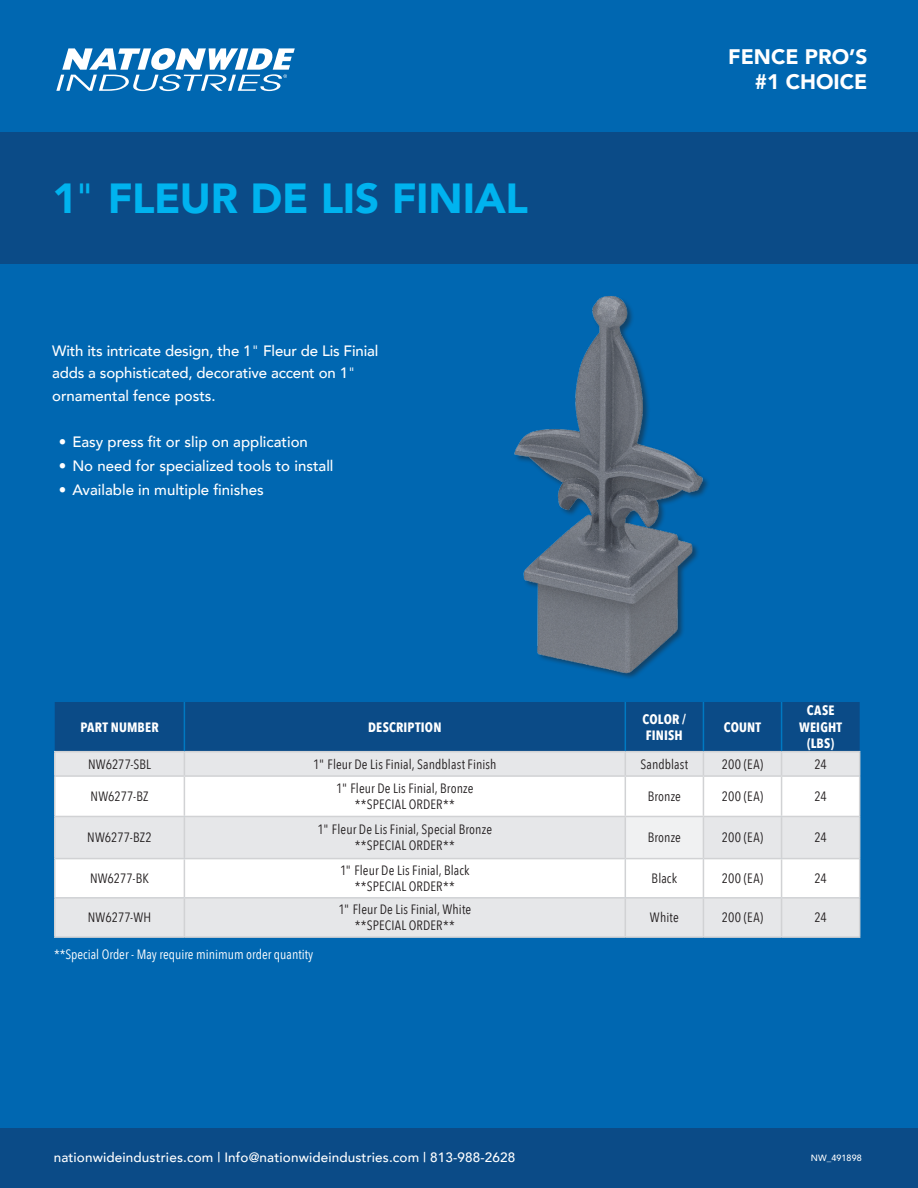
<style>
.page{position:relative;width:918px;height:1188px;background:#0067b1}
.page>*{position:absolute;margin:0;border:0;box-sizing:border-box;transform-origin:0 0}
.t1{font:900 42px "Avenir";letter-spacing:-.01em;color:#00b3ef}
.t2{font:900 21px/25.2px "Avenir";color:#fff;text-align:right}
.t3{font:500 15px/22.5px "Avenir";color:#fff}
.Charts{font:13.5px/16.2px "Avenir Next Condensed";letter-spacing:.01em;color:#231f20;text-align:center}
.t4{font:500 13.5px "Avenir";letter-spacing:.01em;color:#fff}
.t5{font:700 13.5px/16.2px "Avenir Next Condensed";letter-spacing:.01em;color:#fff}
.t6{font:13.5px "Avenir Next Condensed";color:#fff}
.t7{font:500 9px "Avenir";letter-spacing:.01em;color:#fff}
.s1{font-weight:400}
.s2{font-family:"Avenir"}
</style>
<div class="page">
<div style="left:0;top:1128px;width:918px;height:60px;background:#0b4b87"></div>
<div style="left:0;top:132px;width:918px;height:132px;background:#0b4b87"></div>
<svg style="left:56px;top:48px;width:239px;height:43px"></svg>
<div style="left:56px;top:899px;width:803px;height:37px;background:#e6e7e9"></div>
<svg style="left:56px;top:777px;width:803px;height:81px;background:#f2f2f3"></svg>
<div style="left:625px;top:816px;width:78px;height:43px;background:#f0f1f2"></div>
<div style="left:56px;top:859px;width:803px;height:38px;background:#fff"></div>
<hr style="left:54px;top:751px;width:130px;height:1px;background:#d1d2d4">
<hr style="left:54px;top:752px;width:2px;height:23px;background:#d1d2d4">
<svg style="left:55px;top:702px;width:805px;height:73px;background:#527ea7"></svg>
<hr style="left:54px;top:775px;width:130px;height:2px;background:#d1d2d4">
<hr style="left:54px;top:777px;width:2px;height:39px;background:#d1d2d4">
<hr style="left:184px;top:775px;width:441px;height:2px;background:#d1d2d4">
<hr style="left:184px;top:777px;width:1px;height:39px;background:#d1d2d4">
<hr style="left:625px;top:775px;width:78px;height:2px;background:#d1d2d4">
<hr style="left:625px;top:777px;width:1px;height:39px;background:#d1d2d4">
<hr style="left:703px;top:775px;width:79px;height:2px;background:#d1d2d4">
<hr style="left:703px;top:777px;width:1px;height:39px;background:#d1d2d4">
<hr style="left:782px;top:775px;width:78px;height:2px;background:#d1d2d4">
<hr style="left:781px;top:777px;width:1px;height:39px;background:#d1d2d4">
<hr style="left:859px;top:777px;width:1px;height:39px;background:#d1d2d4">
<hr style="left:54px;top:816px;width:130px;height:1px;background:#d1d2d4">
<hr style="left:54px;top:817px;width:2px;height:41px;background:#d1d2d4">
<hr style="left:184px;top:816px;width:441px;height:1px;background:#d1d2d4">
<hr style="left:184px;top:817px;width:1px;height:41px;background:#d1d2d4">
<hr style="left:625px;top:816px;width:78px;height:1px;background:#d1d2d4">
<hr style="left:625px;top:817px;width:1px;height:41px;background:#d1d2d4">
<hr style="left:703px;top:816px;width:79px;height:1px;background:#d1d2d4">
<hr style="left:703px;top:817px;width:1px;height:41px;background:#d1d2d4">
<hr style="left:782px;top:816px;width:78px;height:1px;background:#d1d2d4">
<hr style="left:781px;top:817px;width:1px;height:41px;background:#d1d2d4">
<hr style="left:859px;top:817px;width:1px;height:41px;background:#d1d2d4">
<hr style="left:625px;top:858px;width:78px;height:1px;background:#d1d2d4">
<hr style="left:625px;top:859px;width:1px;height:38px;background:#d1d2d4">
<hr style="left:703px;top:859px;width:1px;height:38px;background:#d1d2d4">
<hr style="left:54px;top:899px;width:2px;height:37px;background:#d1d2d4">
<hr style="left:184px;top:899px;width:1px;height:37px;background:#d1d2d4">
<hr style="left:625px;top:897px;width:78px;height:2px;background:#d1d2d4">
<hr style="left:625px;top:899px;width:1px;height:37px;background:#d1d2d4">
<hr style="left:703px;top:899px;width:1px;height:37px;background:#d1d2d4">
<hr style="left:781px;top:899px;width:1px;height:37px;background:#d1d2d4">
<hr style="left:859px;top:899px;width:1px;height:37px;background:#d1d2d4">
<hr style="left:54px;top:936px;width:130px;height:2px;background:#d1d2d4">
<hr style="left:184px;top:936px;width:441px;height:2px;background:#d1d2d4">
<hr style="left:625px;top:936px;width:78px;height:2px;background:#d1d2d4">
<hr style="left:703px;top:936px;width:79px;height:2px;background:#d1d2d4">
<hr style="left:782px;top:936px;width:78px;height:2px;background:#d1d2d4">
<hr style="left:54px;top:858px;width:130px;height:1px;background:#d1d2d4">
<hr style="left:54px;top:859px;width:2px;height:38px;background:#d1d2d4">
<hr style="left:54px;top:897px;width:130px;height:2px;background:#d1d2d4">
<hr style="left:184px;top:858px;width:441px;height:1px;background:#d1d2d4">
<hr style="left:184px;top:859px;width:1px;height:38px;background:#d1d2d4">
<hr style="left:184px;top:897px;width:441px;height:2px;background:#d1d2d4">
<hr style="left:703px;top:858px;width:79px;height:1px;background:#d1d2d4">
<hr style="left:703px;top:897px;width:79px;height:2px;background:#d1d2d4">
<hr style="left:184px;top:702px;width:1px;height:49px;background:#0079c2">
<hr style="left:625px;top:702px;width:1px;height:49px;background:#0079c2">
<hr style="left:703px;top:702px;width:1px;height:49px;background:#0079c2">
<hr style="left:781px;top:702px;width:1px;height:49px;background:#0079c2">
<hr style="left:782px;top:858px;width:78px;height:1px;background:#d1d2d4">
<hr style="left:781px;top:859px;width:1px;height:38px;background:#d1d2d4">
<hr style="left:859px;top:859px;width:1px;height:38px;background:#d1d2d4">
<hr style="left:782px;top:897px;width:78px;height:2px;background:#d1d2d4">
<img style="left:514px;top:296px;width:194px;height:382px">
<p class="t1" style="left:52px;top:162px;width:477px">1<span class="s1">"</span> FLEUR DE LIS FINIAL</p>
<p class="t3" style="left:52px;top:338px;width:328px">With its intricate design, the 1<span class="s1">"</span> Fleur de Lis Finial adds a sophisticated, decorative accent on 1<span class="s1">" </span>ornamental fence posts.</p>
<p class="t3" style="left:59px;top:430px;width:251px">• Easy press fit or slip on application</p>
<p class="t3" style="left:59px;top:454px;width:276px">• No need for specialized tools to install</p>
<p class="t3" style="left:59px;top:478px;width:206px">• Available in multiple finishes</p>
<h2 class="t2" style="left:728px;top:43px;width:141px">FENCE PRO’S #1 CHOICE</h2>
<p class="t5" style="left:80px;top:719px;width:80px">PART NUMBER</p>
<p class="t5" style="left:368px;top:719px;width:75px">DESCRIPTION</p>
<p class="t5" style="left:643px;top:711px;width:45px">COLOR /<br>FINISH</p>
<p class="t5" style="left:724px;top:719px;width:39px">COUNT</p>
<p class="t5" style="left:799px;top:702px;width:45px;text-align:center">CASE<br>WEIGHT (LBS)</p>
<p class="Charts" style="left:88px;top:755px;width:64px">NW6277-SBL</p>
<p class="Charts" style="left:313px;top:755px;width:185px">1<span class="s2">"</span> Fleur De Lis Finial, Sandblast Finish</p>
<p class="Charts" style="left:640px;top:755px;width:49px">Sandblast</p>
<p class="Charts" style="left:722px;top:755px;width:43px">200 (EA)</p>
<p class="Charts" style="left:814px;top:755px;width:14px">24</p>
<p class="Charts" style="left:91px;top:788px;width:59px">NW6277-BZ</p>
<p class="Charts" style="left:336px;top:779px;width:139px">1<span class="s2">"</span> Fleur De Lis Finial, Bronze **SPECIAL ORDER**</p>
<p class="Charts" style="left:648px;top:788px;width:35px">Bronze</p>
<p class="Charts" style="left:722px;top:788px;width:43px">200 (EA)</p>
<p class="Charts" style="left:814px;top:788px;width:14px">24</p>
<p class="Charts" style="left:87px;top:829px;width:66px">NW6277-BZ2</p>
<p class="Charts" style="left:318px;top:821px;width:176px">1<span class="s2">"</span> Fleur De Lis Finial, Special Bronze</p>
<p class="Charts" style="left:355px;top:837px;width:101px">**SPECIAL ORDER**</p>
<p class="Charts" style="left:648px;top:829px;width:35px">Bronze</p>
<p class="Charts" style="left:722px;top:829px;width:43px">200 (EA)</p>
<p class="Charts" style="left:814px;top:829px;width:14px">24</p>
<p class="Charts" style="left:90px;top:870px;width:61px">NW6277-BK</p>
<p class="Charts" style="left:340px;top:861px;width:131px">1<span class="s2">"</span> Fleur De Lis Finial, Black **SPECIAL ORDER**</p>
<p class="Charts" style="left:652px;top:870px;width:27px">Black</p>
<p class="Charts" style="left:722px;top:870px;width:43px">200 (EA)</p>
<p class="Charts" style="left:814px;top:870px;width:14px">24</p>
<p class="Charts" style="left:88px;top:909px;width:65px">NW6277-WH</p>
<p class="Charts" style="left:338px;top:901px;width:134px">1<span class="s2">"</span> Fleur De Lis Finial, White **SPECIAL ORDER**</p>
<p class="Charts" style="left:650px;top:909px;width:30px">White</p>
<p class="Charts" style="left:722px;top:909px;width:43px">200 (EA)</p>
<p class="Charts" style="left:814px;top:909px;width:14px">24</p>
<p class="t6" style="left:54px;top:943px;width:261px">**Special Order - May require minimum order quantity</p>
<p class="t4" style="left:54px;top:1145px;width:463px">nationwideindustries.com | Info@nationwideindustries.com | 813-988-2628</p>
<p class="t7" style="left:811px;top:1150px;width:53px">NW_491898</p>
</div>
